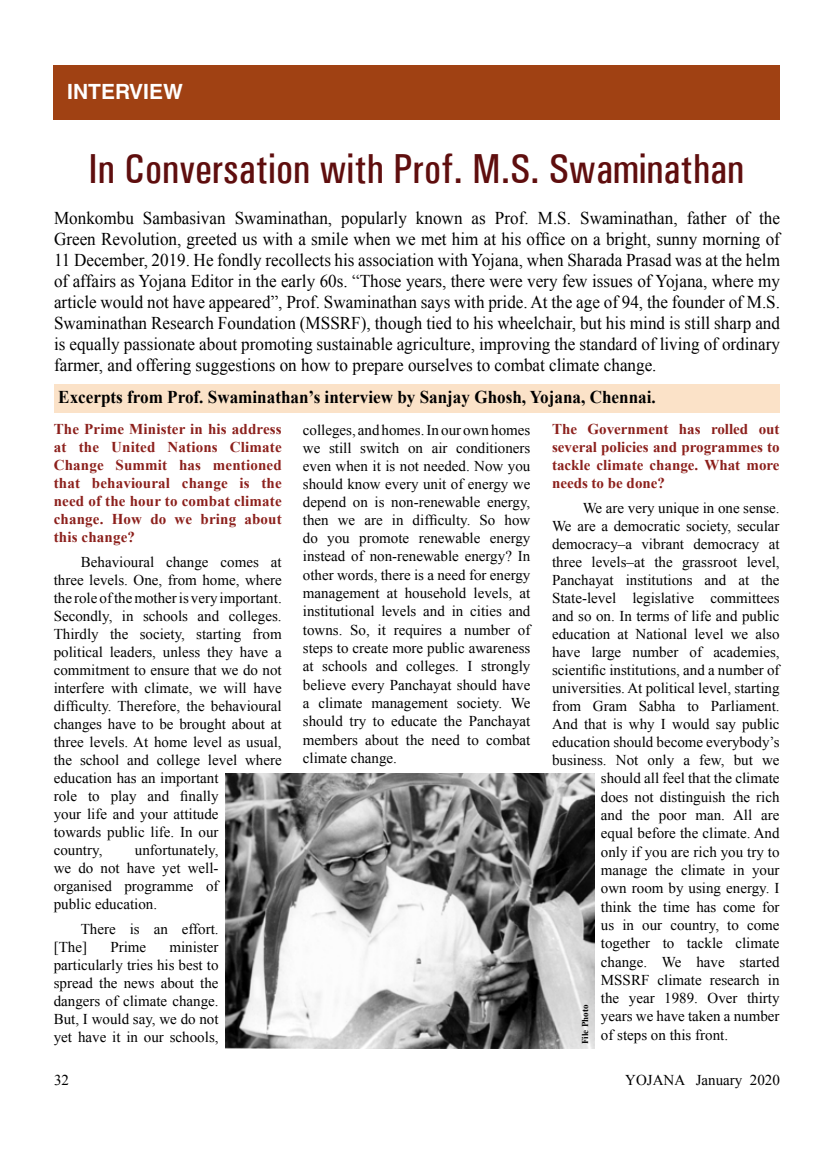
<style>
.page{position:relative;width:834px;height:1157px;background:#fff}
.page>*{position:absolute;margin:0;border:0;box-sizing:border-box;transform-origin:0 0}
.t1{font:500 condensed 42px "Univers";color:#5f0e0e}
.t2{font:700 21px "Helvetica";color:#fff}
.t3{font:18px/21px "Times New Roman";color:#000;text-align:justify;scale:.95 1}
.t4{font:700 18px "Times New Roman";color:#000;scale:.95 1}
.t5{font:15px/18px "Times New Roman";color:#000;text-align:justify}
.t6{font:700 15px/18px "Times New Roman";letter-spacing:.005em;color:#8c201c;text-align:justify}
.t7{font:700 9px "Times New Roman";color:#000}
</style>
<div class="page">
<div style="left:54px;top:384px;width:725px;height:28px;background:#fbe2c8"></div>
<div style="left:54px;top:66px;width:725px;height:54px;background:#a04113"></div>
<img style="left:225px;top:774px;width:369px;height:274px">
<h2 class="t2" style="left:67px;top:79px;width:13px">INTE</h2>
<h2 class="t2" style="left:115px;top:79px;width:51px">RVIEW</h2>
<h1 class="t1" style="left:88px;top:144px;width:657px">In Conversation with Prof. M.S. Swaminathan</h1>
<p class="t3" style="left:54px;top:207px;width:765px">Monkombu Sambasivan Swaminathan, popularly known as Prof. M.S. Swaminathan, father of the Green Revolution, greeted us with a smile when we met him at his office on a bright, sunny morning of 11 December, 2019. He fondly recollects his association with Yojana, when Sharada Prasad was at the helm of affairs as Yojana Editor in the early 60s. “Those years, there were very few issues of Yojana, where my article would not have appeared”, Prof. Swaminathan says with pride. At the age of 94, the founder of M.S.<br>Swaminathan Research Foundation (MSSRF), though tied to his wheelchair, but his mind is still sharp and is equally passionate about promoting sustainable agriculture, improving the standard of living of ordinary farmer, and offering suggestions on how to prepare ourselves to combat climate change.</p>
<p class="t4" style="left:58px;top:385px;width:630px">Excerpts from Prof. Swaminathan’s interview by Sanjay Ghosh, Yojana, Chennai.</p>
<p class="t6" style="left:54px;top:419px;width:229px">The Prime Minister in his address at the United Nations Climate Change Summit has mentioned that behavioural change is the need of the hour to combat climate change. How do we bring about this change?</p>
<p class="t5" style="left:54px;top:552px;width:229px;text-align:left;text-indent:27px">Behavioural change comes at three levels. One, from home, where the role of the mother is very important.<br>Secondly, in schools and colleges.<br>Thirdly the society, starting from political leaders, unless they have a commitment to ensure that we do not interfere with climate, we will have difficulty. Therefore, the behavioural changes have to be brought about at three levels. At home level as usual, the school and college level where education has an important<br>role to play and finally<br>your life and your attitude<br>towards public life. In our<br>country,</p>
<p class="t5" style="left:54px;top:840px;width:166px;text-indent:81px">unfortunately, we do not have yet well&shy;organised programme of public education.</p>
<p class="t5" style="left:54px;top:919px;width:166px;text-indent:27px">There is an effort. [The]</p>
<p class="t5" style="left:54px;top:937px;width:166px;text-indent:116px">minister particularly tries his best to spread the news about the dangers of climate change.<br>But, I would say, we do not yet have it in our schools,</p>
<p class="t5" style="left:110px;top:937px;width:37px">Prime</p>
<p class="t5" style="left:303px;top:420px;width:229px">colleges, and homes. In our own homes we still switch on air conditioners even when it is not needed. Now you should know every unit of energy we depend on is non-renewable energy, then we are in difficulty. So how do you promote renewable energy instead of non-renewable energy? In other words, there is a need for energy management at household levels, at institutional levels and in cities and towns. So, it requires a number of steps to create more public awareness at schools and colleges. I strongly believe every Panchayat should have a climate management society. We should try to educate the Panchayat members about the need to combat climate change.</p>
<p class="t6" style="left:552px;top:420px;width:229px">The Government has rolled out several policies and programmes to tackle climate change. What more needs to be done?</p>
<p class="t5" style="left:582px;top:498px;width:198px">We are very unique in one sense.</p>
<p class="t5" style="left:552px;top:516px;width:229px">We are a democratic society, secular</p>
<p class="t5" style="left:552px;top:534px;width:229px">democracy–a vibrant democracy at</p>
<p class="t5" style="left:552px;top:552px;width:229px">three levels–at the grassroot level,</p>
<p class="t5" style="left:552px;top:570px;width:229px">Panchayat institutions and at the</p>
<p class="t5" style="left:552px;top:588px;width:229px">State-level legislative committees</p>
<p class="t5" style="left:552px;top:606px;width:229px">and so on. In terms of life and public</p>
<p class="t5" style="left:552px;top:624px;width:229px">education at National level we also</p>
<p class="t5" style="left:552px;top:642px;width:229px">have large number of academies,</p>
<p class="t5" style="left:552px;top:660px;width:229px">scientific institutions, and a number of</p>
<p class="t5" style="left:552px;top:678px;width:229px">universities. At political level, starting</p>
<p class="t5" style="left:552px;top:696px;width:229px">from Gram Sabha to Parliament.</p>
<p class="t5" style="left:552px;top:714px;width:229px">And that is why I would say public</p>
<p class="t5" style="left:552px;top:732px;width:229px">education should become everybody’s</p>
<p class="t5" style="left:552px;top:750px;width:229px">business. Not only a few, but we</p>
<p class="t5" style="left:601px;top:769px;width:180px">should all feel that the climate</p>
<p class="t5" style="left:601px;top:787px;width:180px">does not distinguish the rich</p>
<p class="t5" style="left:601px;top:805px;width:180px">and the poor man. All are</p>
<p class="t5" style="left:601px;top:824px;width:180px">equal before the climate. And</p>
<p class="t5" style="left:601px;top:842px;width:180px">only if you are rich you try to</p>
<p class="t5" style="left:601px;top:860px;width:180px">manage the climate in your</p>
<p class="t5" style="left:601px;top:878px;width:180px">own room by using energy. I</p>
<p class="t5" style="left:601px;top:897px;width:180px">think the time has come for</p>
<p class="t5" style="left:601px;top:915px;width:180px">us in our country, to come</p>
<p class="t5" style="left:601px;top:933px;width:180px">together to tackle climate</p>
<p class="t5" style="left:601px;top:952px;width:180px">change. We have started</p>
<p class="t5" style="left:601px;top:970px;width:180px">MSSRF climate research in</p>
<p class="t5" style="left:601px;top:988px;width:180px">the year 1989. Over thirty</p>
<p class="t5" style="left:601px;top:1007px;width:180px">years we have taken a number</p>
<p class="t5" style="left:601px;top:1025px;width:129px">of steps on this front.</p>
<p class="t7" style="left:579px;top:1044px;width:41px;rotate:-90deg">File Photo</p>
<p class="t5" style="left:54px;top:1070px;width:16px">32</p>
<p class="t5" style="left:625px;top:1070px;width:156px">YOJANA January 2020</p>
</div>
